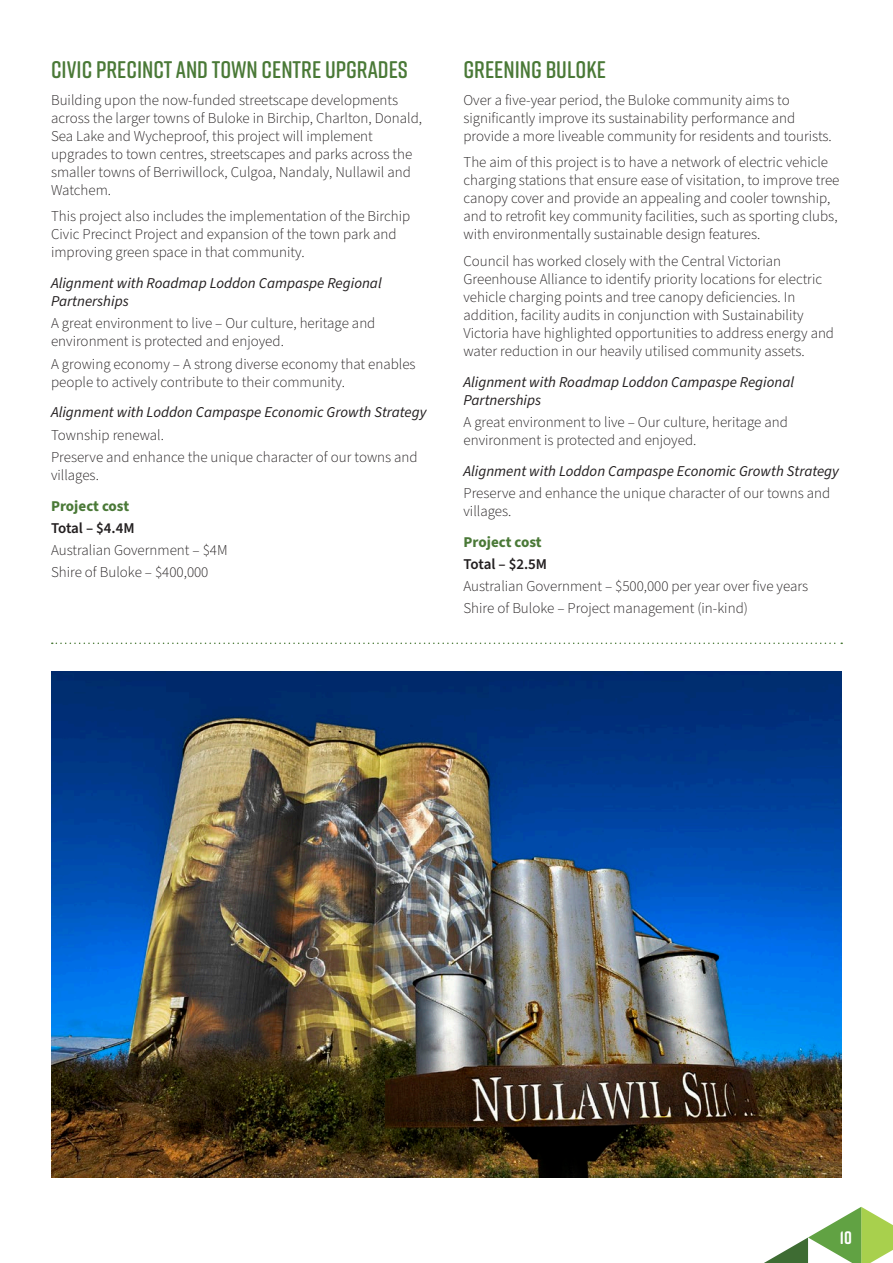
<style>
.page{position:relative;width:893px;height:1263px;background:#fff}
.page>*{position:absolute;margin:0;border:0;box-sizing:border-box;transform-origin:0 0}
.t1{font:600 24px "Rift Soft";color:#4a7937}
.t2{font:700 18px "Rift Soft";color:#fff}
.t3{font:300 15px/18px "Source Sans Pro";color:#231f20}
.t4{font:italic 15px/18px "Source Sans Pro";color:#231f20}
.t5{font:700 15px "Source Sans Pro";letter-spacing:-.005em;color:#4a7937}
.t6{font:600 15px "Source Sans Pro";letter-spacing:-.02em;color:#231f20}
</style>
<div class="page">
<svg style="left:764px;top:1207px;width:129px;height:56px"></svg>
<img style="left:51px;top:671px;width:791px;height:507px">
<svg style="left:52px;top:642px;width:790px;height:2px"></svg>
<p class="t1" style="left:51px;top:53px;width:358px">CIVIC PRECINCT AND TOWN CENTRE UPGRADES</p>
<p class="t3" style="left:51px;top:91px;width:373px">Building upon the now-funded streetscape developments across the larger towns of Buloke in Birchip, Charlton, Donald, Sea Lake and Wycheproof, this project will implement upgrades to town centres, streetscapes and parks across the smaller towns of Berriwillock, Culgoa, Nandaly, Nullawil and Watchem.</p>
<p class="t3" style="left:51px;top:208px;width:361px">This project also includes the implementation of the Birchip<br>Civic Precinct Project and expansion of the town park and improving green space in that community.</p>
<p class="t4" style="left:51px;top:275px;width:332px">Alignment with Roadmap Loddon Campaspe Regional<br>Partnerships</p>
<p class="t3" style="left:51px;top:315px;width:326px">A great environment to live – Our culture, heritage and environment is protected and enjoyed.</p>
<p class="t3" style="left:51px;top:355px;width:366px">A growing economy – A strong diverse economy that enables people to actively contribute to their community.</p>
<p class="t4" style="left:51px;top:404px;width:377px">Alignment with Loddon Campaspe Economic Growth Strategy</p>
<p class="t3" style="left:51px;top:426px;width:115px">Township renewal.</p>
<p class="t3" style="left:51px;top:448px;width:368px">Preserve and enhance the unique character of our towns and villages.</p>
<p class="t5" style="left:51px;top:495px;width:80px">Project cost</p>
<p class="t6" style="left:51px;top:518px;width:85px">Total – $4.4M</p>
<p class="t3" style="left:51px;top:542px;width:178px">Australian Government – $4M</p>
<p class="t3" style="left:51px;top:564px;width:159px">Shire of Buloke – $400,000</p>
<p class="t1" style="left:463px;top:53px;width:144px">GREENING BULOKE</p>
<p class="t3" style="left:463px;top:91px;width:370px">Over a five-year period, the Buloke community aims to significantly improve its sustainability performance and provide a more liveable community for residents and tourists.</p>
<p class="t3" style="left:463px;top:154px;width:377px">The aim of this project is to have a network of electric vehicle charging stations that ensure ease of visitation, to improve tree canopy cover and provide an appealing and cooler township, and to retrofit key community facilities, such as sporting clubs, with environmentally sustainable design features.</p>
<p class="t3" style="left:463px;top:252px;width:372px">Council has worked closely with the Central Victorian Greenhouse Alliance to identify priority locations for electric vehicle charging points and tree canopy deficiencies. In addition, facility audits in conjunction with Sustainability Victoria have highlighted opportunities to address energy and water reduction in our heavily utilised community assets.</p>
<p class="t4" style="left:463px;top:373px;width:332px">Alignment with Roadmap Loddon Campaspe Regional<br>Partnerships</p>
<p class="t3" style="left:463px;top:413px;width:326px">A great environment to live – Our culture, heritage and environment is protected and enjoyed.</p>
<p class="t4" style="left:463px;top:462px;width:377px">Alignment with Loddon Campaspe Economic Growth Strategy</p>
<p class="t3" style="left:463px;top:484px;width:368px">Preserve and enhance the unique character of our towns and villages.</p>
<p class="t5" style="left:463px;top:531px;width:80px">Project cost</p>
<p class="t6" style="left:463px;top:554px;width:85px">Total – $2.5M</p>
<p class="t3" style="left:463px;top:578px;width:346px">Australian Government – $500,000 per year over five years</p>
<p class="t3" style="left:463px;top:600px;width:286px">Shire of Buloke – Project management (in-kind)</p>
<p class="t2" style="left:840px;top:1224px;width:14px">10</p>
</div>
